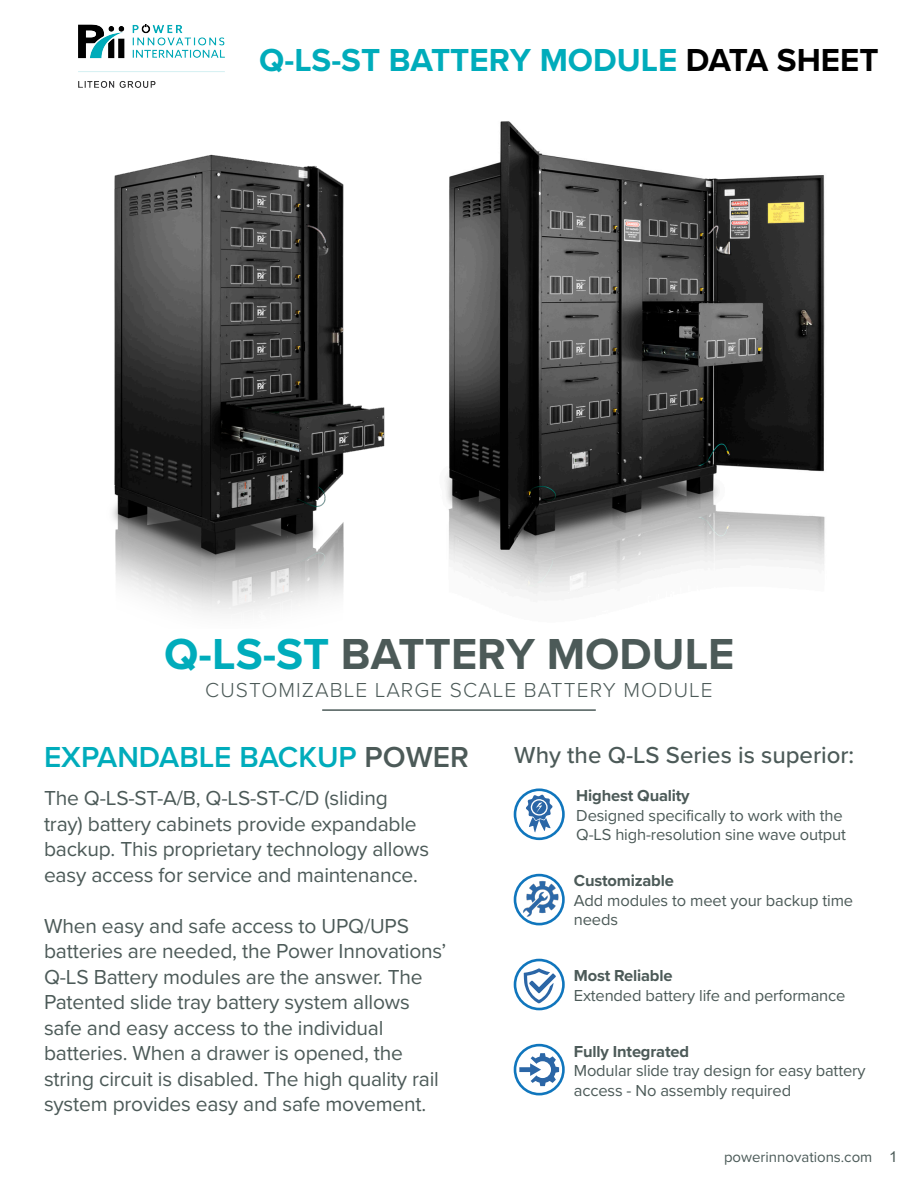
<style>
.page{position:relative;width:918px;height:1188px;background:#fff}
.page>*{position:absolute;margin:0;border:0;box-sizing:border-box;transform-origin:0 0}
.t1{font:700 45px "Proxima Nova";color:#4c5a58}
.t2{font:700 33px "Proxima Nova";color:#00acbb}
.t3{font:600 30px "Proxima Nova";color:#00acbb}
.t4{font:500 24px "Proxima Nova";color:#4c5a58}
.Paragraph_Style_1{font:21px/25.5px "Proxima Nova";letter-spacing:-.01em;color:#4c5a58}
.t5{font:300 21px "Proxima Nova";letter-spacing:.05em;color:#4c5a58}
.Paragraph_Style_1-2{font:16.5px/19.5px "Proxima Nova";letter-spacing:-.01em;color:#4c5a58}
.Paragraph_Style_1-3{font:700 16.5px "Proxima Nova";letter-spacing:-.01em;color:#4c5a58}
.t6{font:15px "Proxima Nova";color:#4c5b59}
.s1{color:#000}
.s2{color:#00acbb}
.s3{color:#4c5a58}
.s4{font-family:"Arial"}
</style>
<div class="page">
<img style="left:112px;top:154px;width:273px;height:460px">
<img style="left:446px;top:121px;width:379px;height:475px">
<img style="left:78px;top:24px;width:147px;height:64px">
<div style="left:514px;top:959px;width:51px;height:51px;border:3px solid #1076bd;border-radius:50%"></div>
<svg style="left:524px;top:968px;width:32px;height:35px"></svg>
<svg style="left:526px;top:794px;width:27px;height:40px"></svg>
<div style="left:514px;top:788px;width:51px;height:52px;border:3px solid #1076bd;border-radius:50%"></div>
<img style="left:514px;top:874px;width:50px;height:49px">
<div style="left:514px;top:874px;width:51px;height:51px;border:3px solid #1076bd;border-radius:50%"></div>
<hr style="left:322px;top:709px;width:274px;height:2px;background:#4c5b59">
<div style="left:514px;top:1044px;width:51px;height:51px;border:3px solid #1076bd;border-radius:50%"></div>
<svg style="left:519px;top:1053px;width:40px;height:33px"></svg>
<h2 class="t2" style="left:259px;top:35px;width:621px">Q-LS-ST BATTERY MODULE <span class="s1">DATA SHEET</span></h2>
<p class="t1" style="left:164px;top:620px;width:572px"><span class="s2">Q-LS-ST</span> BATTERY MODULE</p>
<p class="t5" style="left:205px;top:674px;width:509px">CUSTOMIZABLE LARGE SCALE BATTERY MODULE</p>
<p class="t3" style="left:44px;top:735px;width:426px">EXPANDABLE BACKUP <span class="s3">POWER</span></p>
<p class="t4" style="left:514px;top:737px;width:342px">Why the Q-LS Series is superior:</p>
<p class="Paragraph_Style_1" style="left:44px;top:784px;width:387px">The Q-LS-ST-A/B, Q-LS-ST-C/D (sliding tray) battery cabinets provide expandable backup. This proprietary technology allows easy access for service and maintenance.</p>
<p class="Paragraph_Style_1" style="left:44px;top:912px;width:404px">When easy and safe access to UPQ/UPS batteries are needed, the Power Innovations’ Q-LS Battery modules are the answer. The Patented slide tray battery system allows safe and easy access to the individual batteries. When a drawer is opened, the string circuit is disabled. The high quality rail system provides easy and safe movement.</p>
<p class="Paragraph_Style_1-3" style="left:576px;top:784px;width:115px">Highest Quality</p>
<p class="Paragraph_Style_1-2" style="left:576px;top:805px;width:271px">Designed specifically to work with the<br>Q-LS high-resolution sine wave output</p>
<p class="Paragraph_Style_1-3" style="left:574px;top:869px;width:102px">Customizable</p>
<p class="Paragraph_Style_1-2" style="left:574px;top:890px;width:281px">Add modules to meet your backup time needs</p>
<p class="Paragraph_Style_1-3" style="left:574px;top:963px;width:100px">Most Reliable</p>
<p class="Paragraph_Style_1-2" style="left:574px;top:985px;width:273px">Extended battery life and performance</p>
<p class="Paragraph_Style_1-3" style="left:574px;top:1039px;width:117px">Fully Integrated</p>
<p class="Paragraph_Style_1-2" style="left:574px;top:1060px;width:293px">Modular slide tray design for easy battery access - No assembly required</p>
<p class="t6" style="left:724px;top:1146px;width:175px">powerinnovations.com <span class="s4">1</span></p>
</div>
